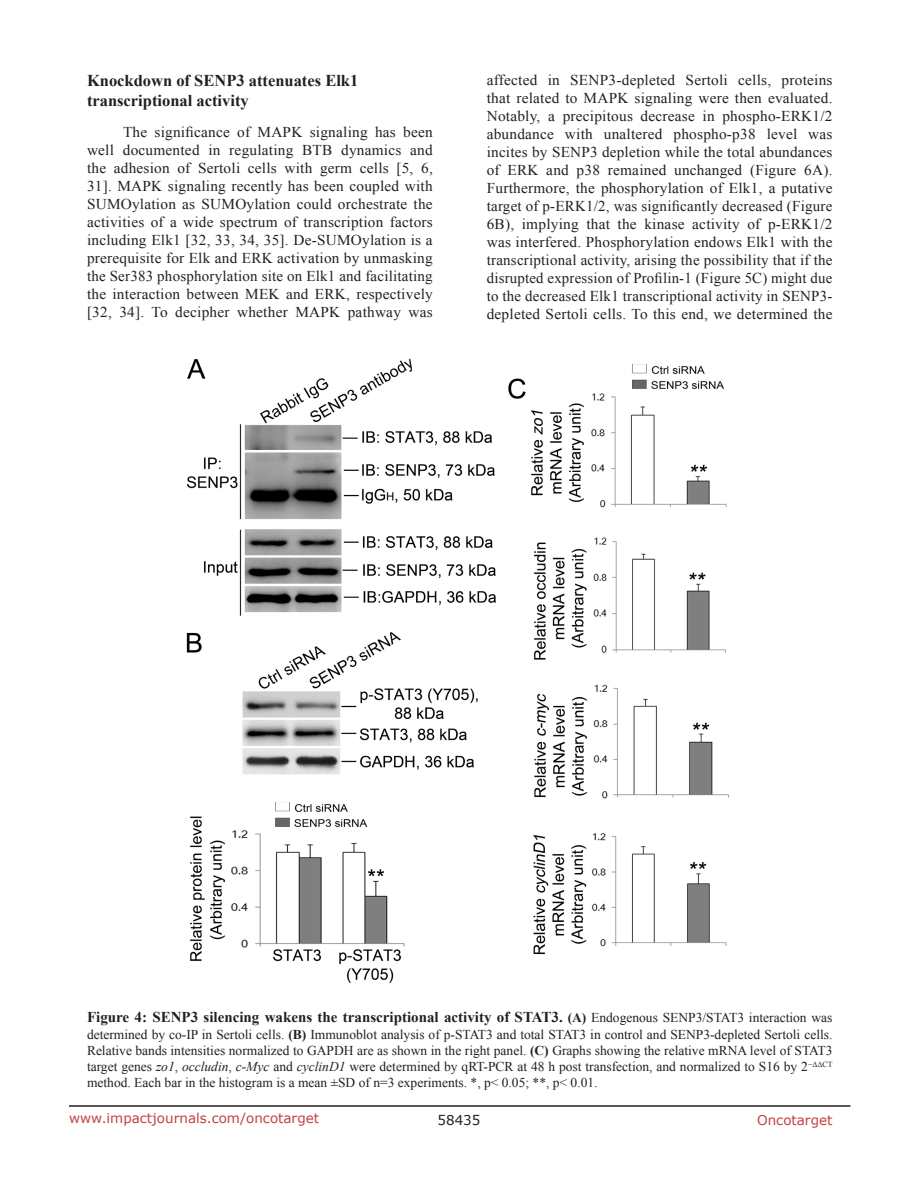
<style>
.page{position:relative;width:918px;height:1188px;background:#fff}
.page>*{position:absolute;margin:0;border:0;box-sizing:border-box;transform-origin:0 0}
.SubHeading{font:700 16.5px/19.8px "Times New Roman";color:#231f20}
.BodyText{font:15px/18px "Times New Roman";letter-spacing:.015em;color:#231f20;text-align:justify}
.figuretext{font:700 15px "Times New Roman";color:#231f20}
.figuretext-2{font:13.5px/16.2px "Times New Roman";color:#231f20;text-align:justify}
.t1{font:13.5px "Verdana";color:#c24141}
.t2{font:13.5px "Verdana";color:#231f20}
.s1{font-size:13.5px}
.s2{font-weight:400;font-size:13.5px}
.s3{font-weight:700}
.s4{font-style:italic}
</style>
<div class="page">
<hr style="left:69px;top:1105px;width:781px;height:2px;background:#231f20">
<img style="left:186px;top:358px;width:543px;height:626px">
<p class="SubHeading" style="left:87px;top:70px;width:273px">Knockdown of SENP3 attenuates Elk1 transcriptional activity</p>
<p class="BodyText" style="left:87px;top:123px;width:347px;text-indent:36px">The significance of MAPK signaling has been well documented in regulating BTB dynamics and the adhesion of Sertoli cells with germ cells [5, 6, 31]. MAPK signaling recently has been coupled with SUMOylation as SUMOylation could orchestrate the activities of a wide spectrum of transcription factors including Elk1 [32, 33, 34, 35]. De-SUMOylation is a prerequisite for Elk and ERK activation by unmasking the Ser383 phosphorylation site on Elk1 and facilitating the interaction between MEK and ERK, respectively [32, 34]. To decipher whether MAPK pathway was</p>
<p class="BodyText" style="left:487px;top:71px;width:347px">affected in SENP3-depleted Sertoli cells, proteins that related to MAPK signaling were then evaluated.<br>Notably, a precipitous decrease in phospho-ERK1/2 abundance with unaltered phospho-p38 level was incites by SENP3 depletion while the total abundances of ERK and p38 remained unchanged (Figure 6A).<br>Furthermore, the phosphorylation of Elk1, a putative target of p-ERK1/2, was significantly decreased (Figure 6B), implying that the kinase activity of p-ERK1/2 was interfered. Phosphorylation endows Elk1 with the transcriptional activity, arising the possibility that if the disrupted expression of Profilin-1 (Figure 5C) might due to the decreased Elk1 transcriptional activity in SENP3- depleted Sertoli cells. To this end, we determined the</p>
<p class="figuretext" style="left:87px;top:1007px;width:747px">Figure 4: SENP3 silencing wakens the transcriptional activity of STAT3. <span class="s1">(A)</span> <span class="s2">Endogenous SENP3/STAT3 interaction was</span></p>
<p class="figuretext-2" style="left:87px;top:1026px;width:747px">determined by co-IP in Sertoli cells. <span class="s3">(B)</span> Immunoblot analysis of p-STAT3 and total STAT3 in control and SENP3-depleted Sertoli cells.<br>Relative bands intensities normalized to GAPDH are as shown in the right panel. <span class="s3">(C)</span> Graphs showing the relative mRNA level of STAT3 target genes <span class="s4">zo1</span>, <span class="s4">occludin</span>, <span class="s4">c-Myc</span> and <span class="s4">cyclinD1</span> were determined by qRT-PCR at 48 h post transfection, and normalized to S16 by 2<sup>−ΔΔCT </sup>method. Each bar in the histogram is a mean ±SD of n=3 experiments. *, p&lt; 0.05; **, p&lt; 0.01.</p>
<p class="t1" style="left:69px;top:1109px;width:252px">www.impactjournals.com/oncotarget</p>
<p class="t2" style="left:438px;top:1111px;width:44px">58435</p>
<p class="t1" style="left:757px;top:1111px;width:77px">Oncotarget</p>
</div>
